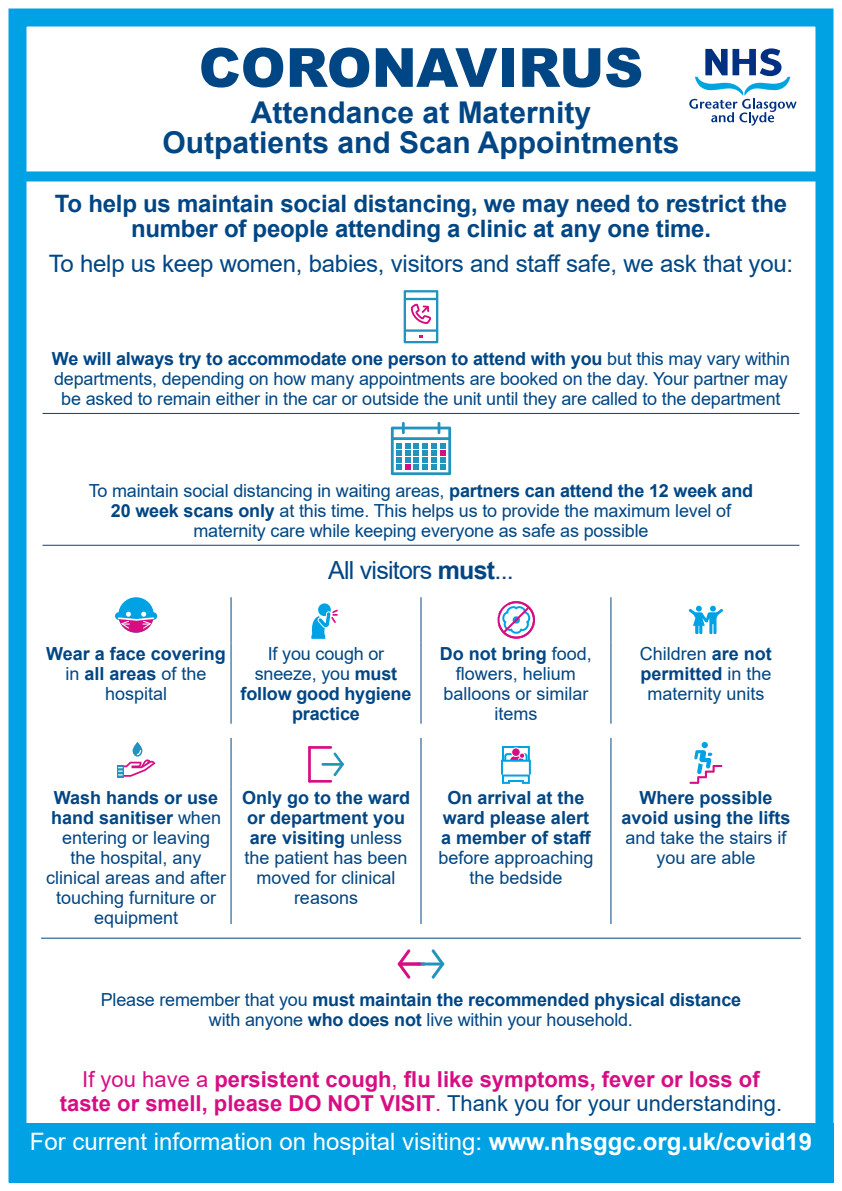
<style>
.page{position:relative;width:842px;height:1191px;background:#fff}
.page>*{position:absolute;margin:0;border:0;box-sizing:border-box;transform-origin:0 0}
.t1{font:900 54px "Arial";color:#004684}
.t2{font:700 30px/30px "Arial";color:#004684;text-align:center}
.t3{font:25px "Arial";letter-spacing:-.03em;color:#004684}
.t4{font:700 24px/25px "Arial";letter-spacing:-.01em;color:#004684;text-align:center}
.t5{font:24px "Arial";color:#fff}
.t6{font:24px "Arial";letter-spacing:-.01em;color:#004684}
.t7{font:700 22px/24px "Arial";color:#d70e83;text-align:center}
.Table_text{font:18px/20px "Arial";letter-spacing:-.01em;color:#004684;text-align:center}
.Table_text_bullets{font:18px/20px "Arial";color:#004684;text-align:center}
.Table_text_bullets-2{font:700 18px/20px "Arial";color:#004684;text-align:center}
.Table_text-2{font:700 18px/20px "Arial";letter-spacing:-.01em;color:#004684;text-align:center}
.s1{font-weight:700}
.s2{font-weight:400}
.s3{font-weight:400;color:#004684}
</style>
<div class="page">
<div style="left:9px;top:9px;width:824px;height:1173px;border:18px solid #00a2e4"></div>
<div style="left:17px;top:171px;width:808px;height:10px;background:#00a2e4"></div>
<svg style="left:689px;top:48px;width:108px;height:78px"></svg>
<div style="left:9px;top:1123px;width:824px;height:59px;background:#00a2e4"></div>
<hr style="left:43px;top:413px;width:756px;height:1px;background:#004684">
<hr style="left:43px;top:545px;width:756px;height:1px;background:#004684">
<svg style="left:404px;top:290px;width:34px;height:53px"></svg>
<svg style="left:391px;top:422px;width:60px;height:53px"></svg>
<hr style="left:231px;top:597px;width:1px;height:45px;background:#004684">
<hr style="left:421px;top:597px;width:1px;height:45px;background:#004684">
<hr style="left:611px;top:597px;width:1px;height:45px;background:#004684">
<hr style="left:231px;top:642px;width:1px;height:81px;background:#004684">
<hr style="left:421px;top:642px;width:1px;height:81px;background:#004684">
<hr style="left:611px;top:642px;width:1px;height:81px;background:#004684">
<hr style="left:231px;top:738px;width:1px;height:49px;background:#004684">
<hr style="left:421px;top:738px;width:1px;height:49px;background:#004684">
<hr style="left:611px;top:738px;width:1px;height:49px;background:#004684">
<hr style="left:231px;top:787px;width:1px;height:137px;background:#004684">
<hr style="left:421px;top:787px;width:1px;height:137px;background:#004684">
<hr style="left:611px;top:787px;width:1px;height:137px;background:#004684">
<hr style="left:41px;top:938px;width:190px;height:1px;background:#004684">
<hr style="left:231px;top:938px;width:190px;height:1px;background:#004684">
<hr style="left:421px;top:938px;width:190px;height:1px;background:#004684">
<hr style="left:611px;top:938px;width:190px;height:1px;background:#004684">
<div style="left:118px;top:597px;width:36px;height:35px;background:#00a2e4;border-radius:50%"></div>
<svg style="left:117px;top:611px;width:38px;height:21px"></svg>
<svg style="left:311px;top:603px;width:27px;height:36px"></svg>
<svg style="left:497px;top:601px;width:38px;height:38px"></svg>
<svg style="left:689px;top:606px;width:34px;height:28px"></svg>
<svg style="left:117px;top:765px;width:7px;height:12px"></svg>
<svg style="left:119px;top:742px;width:36px;height:34px"></svg>
<svg style="left:333px;top:752px;width:11px;height:24px"></svg>
<div style="left:322px;top:763px;width:22px;height:2px;border:1px solid #2293bd"></div>
<div style="left:308px;top:746px;width:3px;height:36px;border:1px solid #d70e83"></div>
<div style="left:308px;top:780px;width:24px;height:2px;border:1px solid #d70e83"></div>
<div style="left:308px;top:746px;width:24px;height:2px;border:1px solid #d70e83"></div>
<div style="left:502px;top:746px;width:28px;height:15px;border:2px solid #00a2e4"></div>
<div style="left:512px;top:748px;width:8px;height:8px;background:#d70e83;border-radius:50%"></div>
<div style="left:511px;top:747px;width:10px;height:10px;border:1px solid #fff;border-radius:50%"></div>
<svg style="left:502px;top:752px;width:28px;height:7px"></svg>
<svg style="left:502px;top:775px;width:28px;height:9px"></svg>
<div style="left:501px;top:759px;width:30px;height:16px;border:2px solid #00a2e4"></div>
<div style="left:701px;top:742px;width:7px;height:6px;background:#00a2e4;border-radius:50%"></div>
<svg style="left:689px;top:750px;width:33px;height:34px"></svg>
<svg style="left:397px;top:949px;width:14px;height:30px"></svg>
<div style="left:398px;top:962px;width:27px;height:3px;border:1px solid #d70e83"></div>
<svg style="left:431px;top:949px;width:14px;height:30px"></svg>
<div style="left:417px;top:962px;width:27px;height:3px;border:1px solid #2293bd"></div>
<div style="left:399px;top:962px;width:22px;height:3px;border:1px solid #d70e83"></div>
<h1 class="t1" style="left:199px;top:28px;width:446px">CORONAVIRUS</h1>
<h2 class="t2" style="left:162px;top:97px;width:519px">Attendance at Maternity<br>Outpatients and Scan Appointments</h2>
<p class="t4" style="left:55px;top:192px;width:734px">To help us maintain social distancing, we may need to restrict the number of people attending a clinic at any one time.</p>
<p class="t6" style="left:49px;top:247px;width:746px">To help us keep women, babies, visitors and staff safe, we ask that you:</p>
<p class="Table_text" style="left:52px;top:348px;width:740px"><span class="s1">We will always try to accommodate one person to attend with you</span> but this may vary within departments, depending on how many appointments are booked on the day. Your partner may be asked to remain either in the car or outside the unit until they are called to the department</p>
<p class="Table_text" style="left:89px;top:480px;width:666px">To maintain social distancing in waiting areas, <span class="s1">partners can attend the 12 week and<br>20 week scans only</span> at this time. This helps us to provide the maximum level of maternity care while keeping everyone as safe as possible</p>
<p class="t3" style="left:328px;top:553px;width:187px">All visitors <span class="s1">must</span>...</p>
<p class="Table_text-2" style="left:46px;top:643px;width:181px">Wear a face covering <span class="s2">in</span> all areas <span class="s2">of the hospital</span></p>
<p class="Table_text-2" style="left:241px;top:643px;width:172px"><span class="s2">If you cough or sneeze, you</span> must follow good hygiene practice</p>
<p class="Table_text_bullets" style="left:440px;top:643px;width:154px"><span class="s1">Do not bring</span> food, flowers, helium balloons or similar items</p>
<p class="Table_text" style="left:640px;top:643px;width:134px">Children <span class="s1">are not permitted</span> in the maternity units</p>
<p class="Table_text_bullets" style="left:46px;top:787px;width:182px"><span class="s1">Wash hands or use hand sanitiser</span> when entering or leaving<br>the hospital, any clinical areas and after touching furniture or equipment</p>
<p class="Table_text_bullets" style="left:242px;top:787px;width:170px"><span class="s1">Only go to the ward or department you are visiting</span> unless the patient has been moved for clinical reasons</p>
<p class="Table_text_bullets-2" style="left:438px;top:788px;width:157px">On arrival at the ward please alert a member of staff <span class="s2">before approaching the bedside</span></p>
<p class="Table_text_bullets-2" style="left:621px;top:788px;width:171px">Where possible avoid using the lifts <span class="s2">and take the stairs if you are able</span></p>
<p class="Table_text_bullets" style="left:101px;top:989px;width:642px">Please remember that you <span class="s1">must maintain the recommended physical distance </span>with anyone <span class="s1">who does not</span> live within your household.</p>
<p class="t7" style="left:60px;top:1067px;width:724px"><span class="s2">If you have a</span> persistent cough<span class="s2">,</span> flu like symptoms, fever or loss of taste or smell, please DO NOT VISIT<span class="s2">.</span> <span class="s3">Thank you for your understanding.</span></p>
<h3 class="t5" style="left:30px;top:1124px;width:784px">For current information on hospital visiting: <span class="s1">www.nhsggc.org.uk/covid19</span></h3>
</div>
